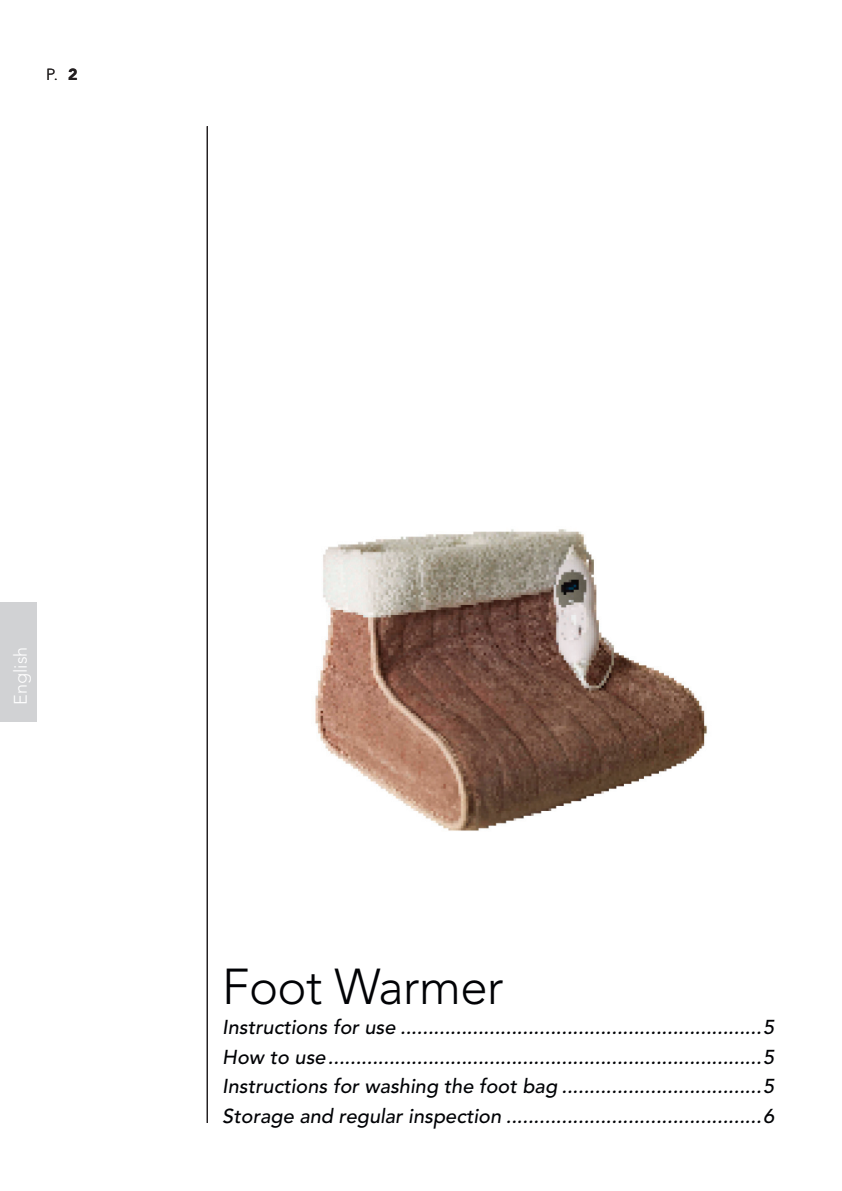
<style>
.page{position:relative;width:842px;height:1191px;background:#fff}
.page>*{position:absolute;margin:0;border:0;box-sizing:border-box;transform-origin:0 0}
.t1{font:300 50px "Avenir LT Std";letter-spacing:-.01em;color:#010205}
.t2{font:italic 500 20px/29.6px "Avenir LT Std";color:#010205;text-align:justify}
.t3{font:300 18px "Avenir LT Std";color:#fff}
.t4{font:300 16px "Avenir LT Std";color:#231f20}
.s1{font-weight:900}
</style>
<div class="page">
<div style="left:0;top:603px;width:37px;height:119px;background:#d1d2d4"></div>
<hr style="left:207px;top:126px;width:1px;height:997px;background:#231f20">
<img style="left:315px;top:529px;width:392px;height:302px">
<p class="t4" style="left:46px;top:65px;width:33px">P. <span class="s1">2</span></p>
<p class="t3" style="left:10px;top:673px;width:32px;rotate:-90deg">elsk</p>
<p class="t3" style="left:10px;top:704px;width:59px;rotate:-90deg">English</p>
<h1 class="t1" style="left:222px;top:957px;width:283px">Foot Warmer</h1>
<p class="t2" style="left:222px;top:1012px;width:554px">Instructions for use .................................................................5<br>How to use..............................................................................5<br>Instructions for washing the foot bag ....................................5<br>Storage and regular inspection ..............................................6</p>
</div>
